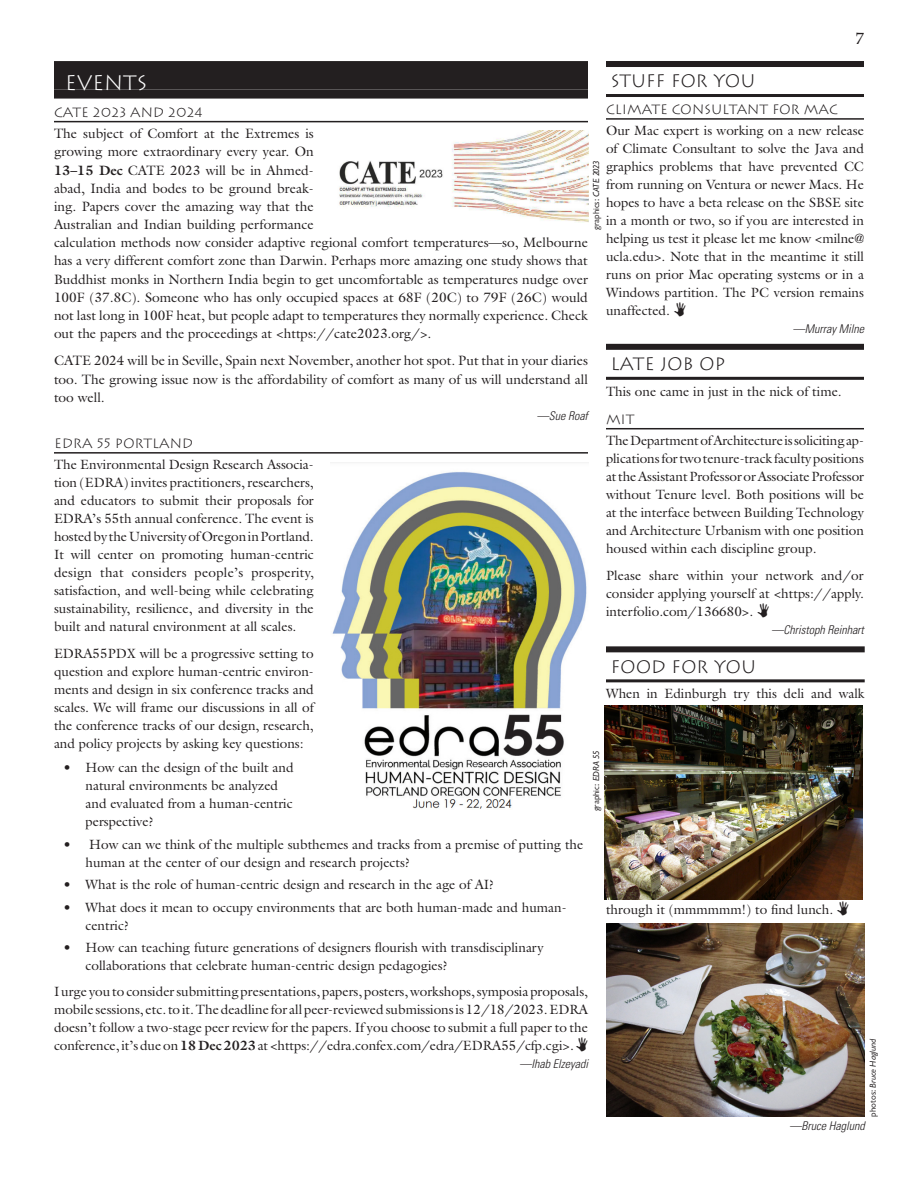
<style>
.page{position:relative;width:918px;height:1188px;background:#fff}
.page>*{position:absolute;margin:0;border:0;box-sizing:border-box;transform-origin:0 0}
.t1{font:300 21px "Lithos";color:#fff}
.sidetitle{font:300 18px "Lithos";color:#231f20}
.t2{font:16.5px "Palatino Linotype";color:#231f20}
.text{font:13.65px/18.1px "Galliard";color:#231f20}
.text-2{font:13.5px/18px "Galliard";color:#231f20;text-align:justify}
.sideindent{font:13.5px/18px "Galliard";color:#231f20}
.subtitle{font:300 13.5px "Lithos";color:#231f20}
.source{font:italic 300 condensed 12px "Univers";color:#231f20}
.credits{font:9px "Classical Sans Regular DTC";color:#231f20}
.credits-2{font:9px "Classical Sans Reg Ita DTC";color:#231f20}
.s1{font-weight:700}
.s2{font-family:"Classical Sans Reg Ita DTC"}
.s3{font-family:"Classical Sans Regular DTC"}
</style>
<div class="page">
<hr style="left:54px;top:121px;width:534px;height:1px;background:#231f20">
<hr style="left:54px;top:452px;width:534px;height:2px;background:#231f20">
<div style="left:54px;top:61px;width:534px;height:29px;background:#231f20"></div>
<div style="left:54px;top:90px;width:534px;height:9px;background:#231f20"></div>
<img style="left:339px;top:131px;width:249px;height:91px">
<img style="left:330px;top:462px;width:258px;height:347px">
<div style="left:606px;top:61px;width:258px;height:6px;background:#231f20"></div>
<hr style="left:606px;top:94px;width:258px;height:3px;background:#231f20">
<hr style="left:606px;top:118px;width:258px;height:2px;background:#231f20">
<div style="left:606px;top:344px;width:258px;height:6px;background:#231f20"></div>
<hr style="left:606px;top:377px;width:258px;height:3px;background:#231f20">
<hr style="left:606px;top:428px;width:258px;height:1px;background:#231f20">
<div style="left:606px;top:646px;width:259px;height:6px;background:#231f20"></div>
<hr style="left:606px;top:679px;width:259px;height:3px;background:#231f20">
<img style="left:605px;top:706px;width:258px;height:194px">
<img style="left:606px;top:923px;width:258px;height:194px">
<p class="t2" style="left:856px;top:27px;width:10px">7</p>
<p class="t1" style="left:65px;top:70px;width:84px">EVENTS</p>
<p class="sidetitle" style="left:610px;top:71px;width:146px">STUFF FOR YOU</p>
<p class="subtitle" style="left:606px;top:102px;width:233px">CLIMATE CONSULTANT FOR MAC</p>
<p class="text-2" style="left:606px;top:121px;width:260px">Our Mac expert is working on a new release of Climate Consultant to solve the Java and graphics problems that have prevented CC from running on Ventura or newer Macs. He hopes to have a beta release on the SBSE site in a month or two, so if you are interested in helping us test it please let me know &lt;milne@ ucla.edu&gt;. Note that in the meantime it still runs on prior Mac operating systems or in a Windows partition. The PC version remains unaffected.</p>
<p class="source" style="left:793px;top:322px;width:73px">—Murray Milne</p>
<p class="subtitle" style="left:54px;top:105px;width:150px">CATE 2023 AND 2024</p>
<p class="text" style="left:54px;top:124px;width:536px">The subject of Comfort at the Extremes is<br>growing more extraordinary every year. On<br><span class="s1">13–15 Dec</span> CATE 2023 will be in Ahmed-<br>abad, India and bodes to be ground break-<br>ing. Papers cover the amazing way that the<br>Australian and Indian building performance<br>calculation methods now consider adaptive regional comfort temperatures—so, Melbourne has a very different comfort zone than Darwin. Perhaps more amazing one study shows that Buddhist monks in Northern India begin to get uncomfortable as temperatures nudge over 100F (37.8C). Someone who has only occupied spaces at 68F (20C) to 79F (26C) would not last long in 100F heat, but people adapt to temperatures they normally experience. Check out the papers and the proceedings at &lt;https://cate2023.org/&gt;.</p>
<p class="text" style="left:54px;top:351px;width:536px;text-align:justify">CATE 2024 will be in Seville, Spain next November, another hot spot. Put that in your diaries too. The growing issue now is the affordability of comfort as many of us will understand all too well.</p>
<p class="source" style="left:537px;top:408px;width:53px">—Sue Roaf</p>
<p class="subtitle" style="left:54px;top:436px;width:141px">EDRA 55 PORTLAND</p>
<p class="text-2" style="left:54px;top:455px;width:261px">The Environmental Design Research Associa&shy;tion (EDRA) invites practitioners, researchers, and educators to submit their proposals for EDRA’s 55th annual conference. The event is hosted by the University of Oregon in Portland.<br>It will center on promoting human-centric design that considers people’s prosperity, satisfaction, and well-being while celebrating sustainability, resilience, and diversity in the built and natural environment at all scales.</p>
<p class="text-2" style="left:54px;top:644px;width:261px">EDRA55PDX will be a progressive setting to question and explore human-centric environ&shy;ments and design in six conference tracks and scales. We will frame our discussions in all of the conference tracks of our design, research, and policy projects by asking key questions:</p>
<p class="sideindent" style="left:86px;top:758px;width:210px;text-indent:-22px">• How can the design of the built and natural environments be analyzed and evaluated from a human-centric perspective?</p>
<p class="sideindent" style="left:86px;top:835px;width:499px;text-indent:-22px">• How can we think of the multiple subthemes and tracks from a premise of putting the human at the center of our design and research projects?</p>
<p class="sideindent" style="left:63px;top:875px;width:433px">• What is the role of human-centric design and research in the age of AI?</p>
<p class="sideindent" style="left:86px;top:898px;width:483px;text-indent:-22px">• What does it mean to occupy environments that are both human-made and human&shy;centric?</p>
<p class="sideindent" style="left:86px;top:938px;width:460px;text-indent:-22px">• How can teaching future generations of designers flourish with transdisciplinary collaborations that celebrate human-centric design pedagogies?</p>
<p class="text-2" style="left:54px;top:982px;width:536px">I urge you to consider submitting presentations, papers, posters, workshops, symposia proposals, mobile sessions, etc. to it. The deadline for all peer-reviewed submissions is 12/18/2023. EDRA doesn’t follow a two-stage peer review for the papers. If you choose to submit a full paper to the conference, it’s due on <span class="s1">18 Dec 2023</span> at &lt;https://edra.confex.com/edra/EDRA55/cfp.cgi&gt;.</p>
<p class="source" style="left:519px;top:1056px;width:70px">—Ihab Elzeyadi</p>
<p class="credits" style="left:591px;top:230px;width:71px;rotate:-90deg">graphics: <span class="s2">CATE 2023</span></p>
<p class="sidetitle" style="left:610px;top:354px;width:116px">LATE JOB OP</p>
<p class="text-2" style="left:606px;top:382px;width:237px">This one came in just in the nick of time.</p>
<p class="subtitle" style="left:606px;top:412px;width:30px">MIT</p>
<p class="text-2" style="left:606px;top:431px;width:260px">The Department of Architecture is soliciting ap&shy;plications for two tenure-track faculty positions at the Assistant Professor or Associate Professor without Tenure level. Both positions will be at the interface between Building Technology and Architecture Urbanism with one position housed within each discipline group.</p>
<p class="text-2" style="left:606px;top:566px;width:259px">Please share within your network and/or consider applying yourself at &lt;https://apply. interfolio.com/136680&gt;.</p>
<p class="source" style="left:771px;top:623px;width:94px">—Christoph Reinhart</p>
<p class="sidetitle" style="left:610px;top:656px;width:147px">FOOD FOR YOU</p>
<p class="text-2" style="left:606px;top:684px;width:260px">When in Edinburgh try this deli and walk</p>
<p class="credits" style="left:591px;top:811px;width:62px;rotate:-90deg">graphic: <span class="s2">EDRA 55</span></p>
<p class="text-2" style="left:606px;top:900px;width:229px">through it (mmmmmm!) to find lunch.</p>
<p class="credits-2" style="left:868px;top:1117px;width:80px;rotate:-90deg"><span class="s3">photos:</span> Bruce Haglund</p>
<p class="source" style="left:789px;top:1119px;width:77px">—Bruce Haglund</p>
</div>
